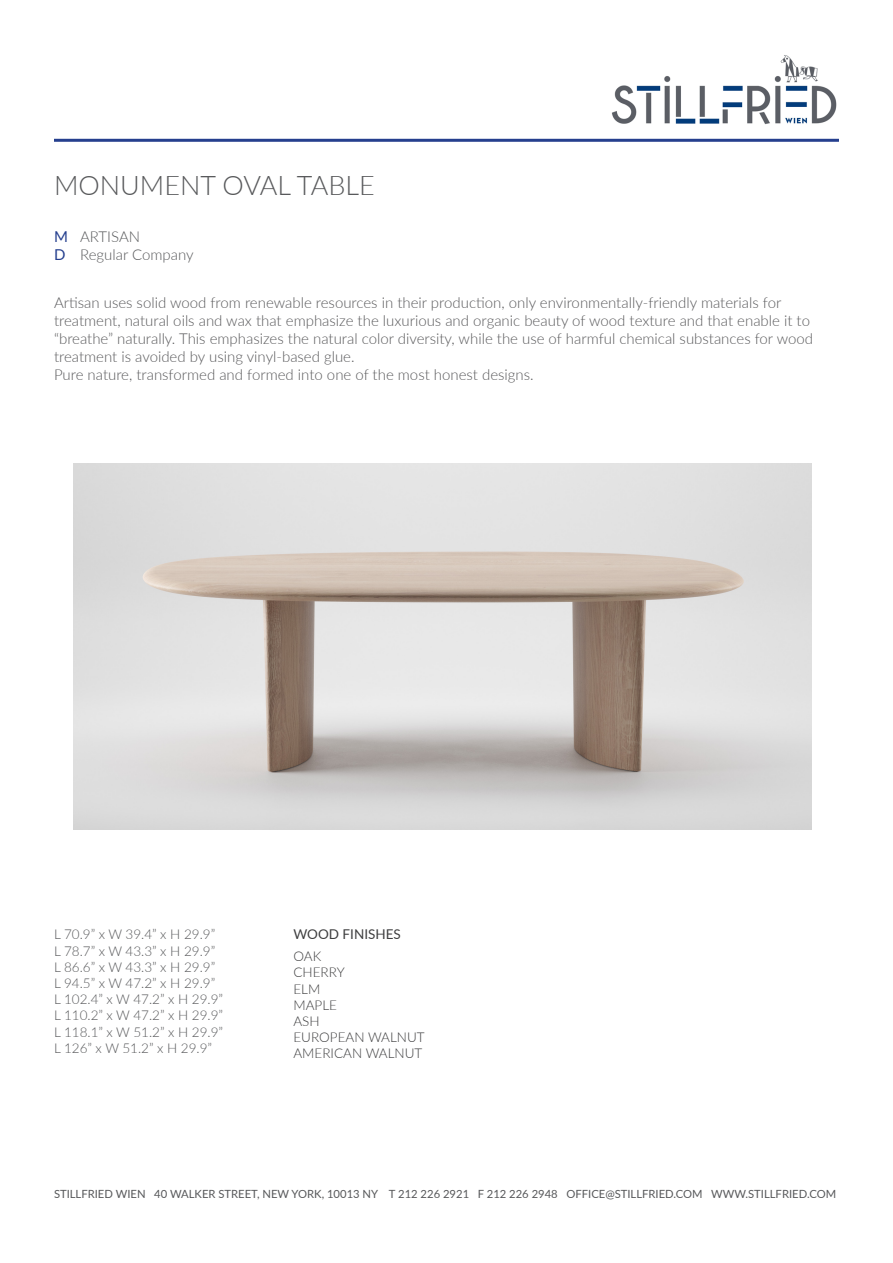
<style>
.page{position:relative;width:893px;height:1263px;background:#fff}
.page>*{position:absolute;margin:0;border:0;box-sizing:border-box;transform-origin:0 0}
.t1{font:300 27px "Lato";color:#58595b}
.t2{font:300 15px/18px "Lato";color:#59595b}
.t3{font:300 15px "Lato";color:#58595b}
.t4{font:15px "Lato";color:#253f8e}
.t5{font:300 13.5px "Lato";color:#57585a}
.t6{font:300 13.5px/16.2px "Lato";color:#3e3e3f}
.t7{font:13.5px "Lato";color:#3e3e3f}
.t8{font:11.25px "Lato";color:#57585a}
</style>
<div class="page">
<img style="left:605px;top:55px;width:234px;height:84px">
<hr style="left:54px;top:139px;width:785px;height:3px;background:#253f8e">
<img style="left:74px;top:464px;width:738px;height:366px">
<p class="t1" style="left:54px;top:167px;width:322px">MONUMENT OVAL TABLE</p>
<p class="t4" style="left:54px;top:226px;width:15px">M</p>
<p class="t4" style="left:54px;top:244px;width:13px">D</p>
<p class="t2" style="left:54px;top:293px;width:761px">Artisan uses solid wood from renewable resources in their production, only environmentally-friendly materials for treatment, natural oils and wax that emphasize the luxurious and organic beauty of wood texture and that enable it to “breathe” naturally. This emphasizes the natural color diversity, while the use of harmful chemical substances for wood treatment is avoided by using vinyl-based glue.</p>
<p class="t2" style="left:54px;top:365px;width:481px">Pure nature, transformed and formed into one of the most honest designs.</p>
<p class="t3" style="left:80px;top:226px;width:62px">ARTISAN</p>
<p class="t3" style="left:80px;top:244px;width:115px">Regular Company</p>
<p class="t5" style="left:54px;top:925px;width:163px">L 70.9” x W 39.4” x H 29.9”</p>
<p class="t5" style="left:54px;top:941px;width:163px">L 78.7” x W 43.3” x H 29.9”</p>
<p class="t5" style="left:54px;top:957px;width:163px">L 86.6” x W 43.3” x H 29.9”</p>
<p class="t5" style="left:54px;top:974px;width:163px">L 94.5” x W 47.2” x H 29.9”</p>
<p class="t5" style="left:54px;top:990px;width:171px">L 102.4” x W 47.2” x H 29.9”</p>
<p class="t5" style="left:54px;top:1006px;width:171px">L 110.2” x W 47.2” x H 29.9”</p>
<p class="t5" style="left:54px;top:1022px;width:171px">L 118.1” x W 51.2” x H 29.9”</p>
<p class="t5" style="left:54px;top:1038px;width:160px">L 126” x W 51.2” x H 29.9”</p>
<p class="t7" style="left:293px;top:925px;width:109px">WOOD FINISHES</p>
<p class="t6" style="left:293px;top:948px;width:53px">OAK<br>CHERRY<br>ELM<br>MAPLE</p>
<p class="t6" style="left:293px;top:1012px;width:133px">ASH<br>EUROPEAN WALNUT</p>
<p class="t6" style="left:293px;top:1045px;width:130px">AMERICAN WALNUT</p>
<p class="t8" style="left:54px;top:1186px;width:784px">STILLFRIED WIEN 40 WALKER STREET, NEW YORK, 10013 NY T 212 226 2921 F 212 226 2948 OFFICE@STILLFRIED.COM WWW.STILLFRIED.COM</p>
</div>
